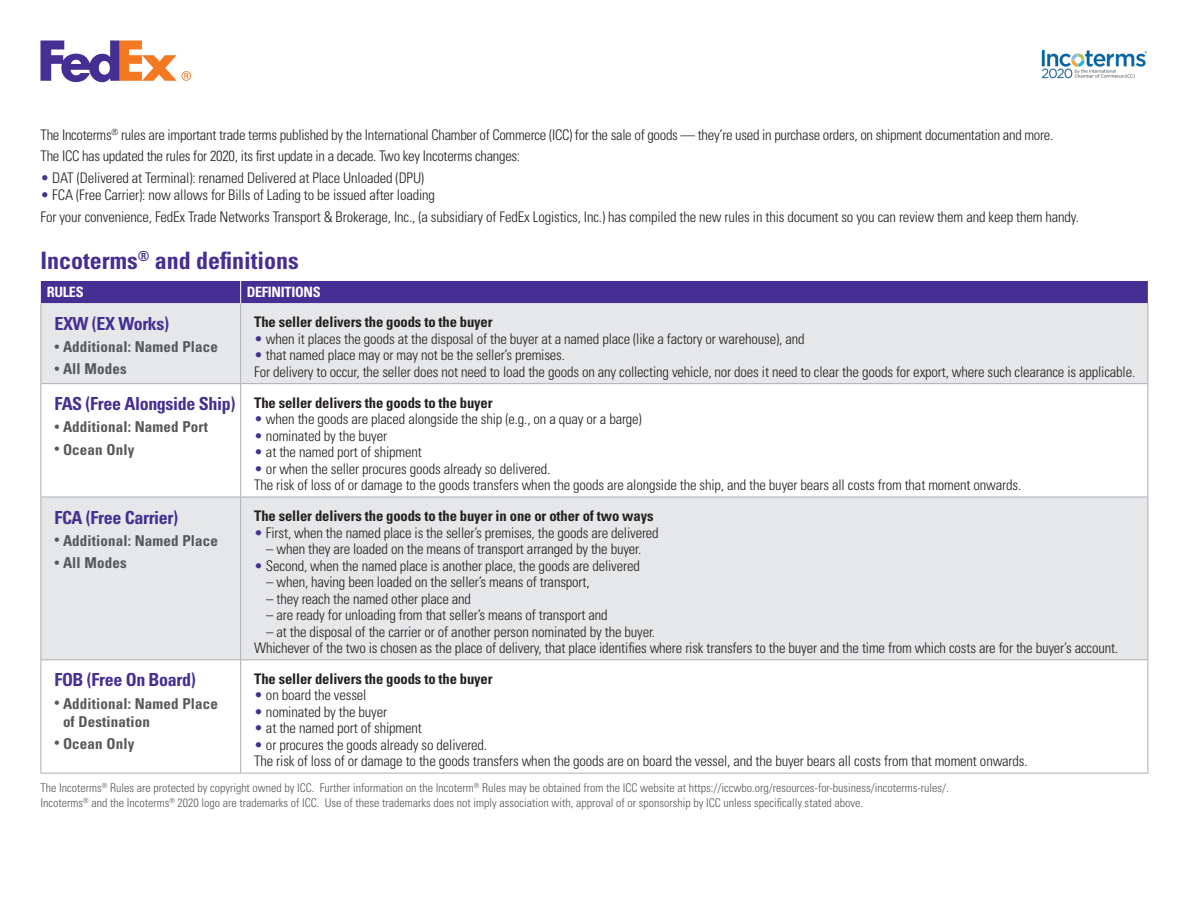
<style>
.page{position:relative;width:1188px;height:918px;background:#fff}
.page>*{position:absolute;margin:0;border:0;box-sizing:border-box;transform-origin:0 0}
.t1{font:700 condensed 24px "Univers LT Std";color:#452f92}
.INCO_TERM{font:700 condensed 18px "Univers LT Std";letter-spacing:-.02em;color:#452f92}
.ADDITIONAL{font:700 condensed 15px/18px "Univers LT Std";letter-spacing:.01em;color:#57585a}
.DEFINITION{font:300 condensed 14.7px "Univers LT Std";letter-spacing:-.01em;color:#231f20}
.INDENTED_SECOND_BULL{font:300 condensed 14.7px "Univers LT Std";letter-spacing:-.01em;color:#231f20}
.DEFINITION-2{font:700 condensed 14.7px "Univers LT Std";letter-spacing:-.01em;color:#231f20}
.INCO_TERM-2{font:700 condensed 14.25px "Univers LT Std";letter-spacing:-.02em;color:#fff}
.t2{font:300 condensed 12px "Univers LT Std";color:#57585a}
.s1{color:#452f92}
.s2{font-size:12px}
</style>
<div class="page">
<svg style="left:40px;top:41px;width:151px;height:41px"></svg>
<img style="left:1041px;top:50px;width:107px;height:29px">
<div style="left:41px;top:303px;width:1107px;height:80px;background:#e6e7e9"></div>
<svg style="left:41px;top:384px;width:1107px;height:113px"></svg>
<div style="left:41px;top:498px;width:1107px;height:161px;background:#e6e7e9"></div>
<hr style="left:240px;top:303px;width:1px;height:80px;background:#aeafb3">
<hr style="left:40px;top:383px;width:201px;height:1px;background:#aeafb3">
<hr style="left:241px;top:383px;width:907px;height:1px;background:#aeafb3">
<hr style="left:240px;top:384px;width:1px;height:113px;background:#aeafb3">
<hr style="left:40px;top:497px;width:201px;height:1px;background:#aeafb3">
<hr style="left:241px;top:497px;width:907px;height:1px;background:#aeafb3">
<hr style="left:240px;top:497px;width:1px;height:162px;background:#aeafb3">
<hr style="left:40px;top:659px;width:201px;height:1px;background:#aeafb3">
<hr style="left:241px;top:659px;width:907px;height:1px;background:#aeafb3">
<hr style="left:240px;top:660px;width:1px;height:113px;background:#aeafb3">
<hr style="left:40px;top:773px;width:201px;height:1px;background:#aeafb3">
<hr style="left:241px;top:773px;width:907px;height:1px;background:#aeafb3">
<div style="left:41px;top:281px;width:1107px;height:22px;background:#452f92"></div>
<hr style="left:40px;top:303px;width:1px;height:80px;background:#aeafb3">
<hr style="left:1148px;top:303px;width:1px;height:80px;background:#aeafb3">
<hr style="left:40px;top:384px;width:1px;height:113px;background:#aeafb3">
<hr style="left:1148px;top:384px;width:1px;height:113px;background:#aeafb3">
<hr style="left:40px;top:497px;width:1px;height:162px;background:#aeafb3">
<hr style="left:1148px;top:497px;width:1px;height:162px;background:#aeafb3">
<hr style="left:40px;top:660px;width:1px;height:113px;background:#aeafb3">
<hr style="left:1148px;top:660px;width:1px;height:113px;background:#aeafb3">
<p class="DEFINITION" style="left:40px;top:126px;width:1014px">The Incoterms<sup>®</sup> rules are important trade terms published by the International Chamber of Commerce (ICC) for the sale of goods — they’re used in purchase orders, on shipment documentation and more.</p>
<p class="DEFINITION" style="left:40px;top:147px;width:481px">The ICC has updated the rules for 2020, its first update in a decade. Two key Incoterms changes:</p>
<p class="DEFINITION" style="left:40px;top:169px;width:385px"><span class="s1">•</span> DAT (Delivered at Terminal): renamed Delivered at Place Unloaded (DPU)</p>
<p class="DEFINITION" style="left:40px;top:186px;width:396px"><span class="s1">•</span> FCA (Free Carrier): now allows for Bills of Lading to be issued after loading</p>
<p class="DEFINITION" style="left:40px;top:208px;width:1040px">For your convenience, FedEx Trade Networks Transport &amp; Brokerage, Inc., (a subsidiary of FedEx Logistics, Inc.) has compiled the new rules in this document so you can review them and keep them handy.</p>
<p class="t1" style="left:40px;top:246px;width:260px">Incoterms<sup>®</sup> and definitions</p>
<p class="INCO_TERM-2" style="left:47px;top:283px;width:38px">RULES</p>
<p class="INCO_TERM-2" style="left:247px;top:283px;width:75px">DEFINITIONS</p>
<p class="INCO_TERM" style="left:54px;top:312px;width:116px">EXW (EX Works)</p>
<p class="ADDITIONAL" style="left:54px;top:338px;width:165px"><span class="s2">•</span> Additional: Named Place</p>
<p class="ADDITIONAL" style="left:54px;top:360px;width:74px"><span class="s2">•</span> All Modes</p>
<p class="DEFINITION-2" style="left:254px;top:313px;width:240px">The seller delivers the goods to the buyer</p>
<p class="DEFINITION" style="left:254px;top:330px;width:552px"><span class="s1">•</span> when it places the goods at the disposal of the buyer at a named place (like a factory or warehouse), and</p>
<p class="DEFINITION" style="left:254px;top:346px;width:312px"><span class="s1">•</span> that named place may or may not be the seller’s premises.</p>
<p class="DEFINITION" style="left:254px;top:363px;width:883px">For delivery to occur, the seller does not need to load the goods on any collecting vehicle, nor does it need to clear the goods for export, where such clearance is applicable.</p>
<p class="INCO_TERM" style="left:54px;top:393px;width:183px">FAS (Free Alongside Ship)</p>
<p class="ADDITIONAL" style="left:54px;top:418px;width:155px"><span class="s2">•</span> Additional: Named Port</p>
<p class="ADDITIONAL" style="left:54px;top:440px;width:81px"><span class="s2">•</span> Ocean Only</p>
<p class="INCO_TERM" style="left:54px;top:506px;width:125px">FCA (Free Carrier)</p>
<p class="ADDITIONAL" style="left:54px;top:531px;width:165px"><span class="s2">•</span> Additional: Named Place</p>
<p class="ADDITIONAL" style="left:54px;top:554px;width:74px"><span class="s2">•</span> All Modes</p>
<p class="INCO_TERM" style="left:54px;top:669px;width:143px">FOB (Free On Board)</p>
<p class="ADDITIONAL" style="left:63px;top:694px;width:156px;text-indent:-9px"><span class="s2">•</span> Additional: Named Place of Destination</p>
<p class="ADDITIONAL" style="left:54px;top:735px;width:81px"><span class="s2">•</span> Ocean Only</p>
<p class="DEFINITION-2" style="left:254px;top:393px;width:240px">The seller delivers the goods to the buyer</p>
<p class="DEFINITION" style="left:254px;top:410px;width:389px"><span class="s1">•</span> when the goods are placed alongside the ship (e.g., on a quay or a barge)</p>
<p class="DEFINITION" style="left:254px;top:427px;width:134px"><span class="s1">•</span> nominated by the buyer</p>
<p class="DEFINITION" style="left:254px;top:443px;width:169px"><span class="s1">•</span> at the named port of shipment</p>
<p class="DEFINITION" style="left:254px;top:460px;width:298px"><span class="s1">•</span> or when the seller procures goods already so delivered.</p>
<p class="DEFINITION" style="left:254px;top:476px;width:769px">The risk of loss of or damage to the goods transfers when the goods are alongside the ship, and the buyer bears all costs from that moment onwards.</p>
<p class="DEFINITION-2" style="left:254px;top:507px;width:401px">The seller delivers the goods to the buyer in one or other of two ways</p>
<p class="DEFINITION" style="left:254px;top:524px;width:406px"><span class="s1">•</span> First, when the named place is the seller’s premises, the goods are delivered</p>
<p class="INDENTED_SECOND_BULL" style="left:266px;top:540px;width:377px">– when they are loaded on the means of transport arranged by the buyer.</p>
<p class="DEFINITION" style="left:254px;top:557px;width:387px"><span class="s1">•</span> Second, when the named place is another place, the goods are delivered</p>
<p class="INDENTED_SECOND_BULL" style="left:266px;top:573px;width:325px">– when, having been loaded on the seller’s means of transport,</p>
<p class="INDENTED_SECOND_BULL" style="left:266px;top:590px;width:206px">– they reach the named other place and</p>
<p class="INDENTED_SECOND_BULL" style="left:266px;top:606px;width:343px">– are ready for unloading from that seller’s means of transport and</p>
<p class="INDENTED_SECOND_BULL" style="left:266px;top:623px;width:391px">– at the disposal of the carrier or of another person nominated by the buyer.</p>
<p class="DEFINITION" style="left:254px;top:639px;width:866px">Whichever of the two is chosen as the place of delivery, that place identifies where risk transfers to the buyer and the time from which costs are for the buyer’s account.</p>
<p class="DEFINITION-2" style="left:254px;top:670px;width:240px">The seller delivers the goods to the buyer</p>
<p class="DEFINITION" style="left:254px;top:686px;width:114px"><span class="s1">•</span> on board the vessel</p>
<p class="DEFINITION" style="left:254px;top:703px;width:134px"><span class="s1">•</span> nominated by the buyer</p>
<p class="DEFINITION" style="left:254px;top:719px;width:169px"><span class="s1">•</span> at the named port of shipment</p>
<p class="DEFINITION" style="left:254px;top:736px;width:235px"><span class="s1">•</span> or procures the goods already so delivered.</p>
<p class="DEFINITION" style="left:254px;top:752px;width:775px">The risk of loss of or damage to the goods transfers when the goods are on board the vessel, and the buyer bears all costs from that moment onwards.</p>
<p class="t2" style="left:40px;top:781px;width:910px">The Incoterms<sup>®</sup> Rules are protected by copyright owned by ICC. Further information on the Incoterm<sup>®</sup> Rules may be obtained from the ICC website at https://iccwbo.org/resources-for-business/incoterms-rules/.</p>
<p class="t2" style="left:40px;top:795px;width:824px">Incoterms<sup>®</sup> and the Incoterms<sup>®</sup> 2020 logo are trademarks of ICC. Use of these trademarks does not imply association with, approval of or sponsorship by ICC unless specifically stated above.</p>
</div>
